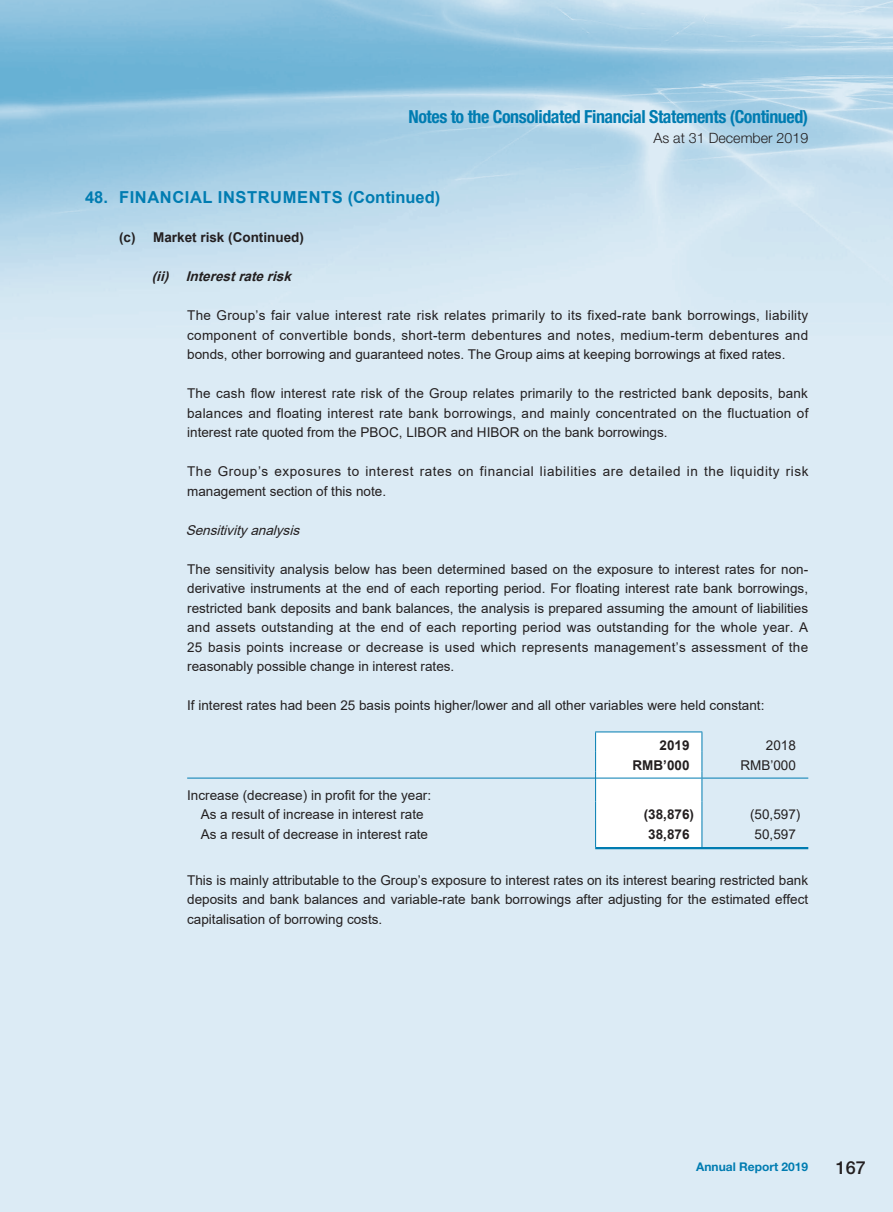
<style>
.page{position:relative;width:893px;height:1212px;background:#fff}
.page>*{position:absolute;margin:0;border:0;box-sizing:border-box;transform-origin:0 0}
.t1{font:700 condensed 18px "Helvetica Neue LT Std";letter-spacing:-.025em;color:#007cb1}
.t2{font:500 18px "Helvetica Neue LT Std";color:#231f20}
.t3{font:700 16.5px "Arial";letter-spacing:.035em;color:#007cb1}
.t4{font:300 14.25px "Helvetica Neue LT Std";color:#231f20}
.t5{font:13.5px/19.5px "Arial";color:#231f20;text-align:justify}
.t6{font:13.5px/19.5px "Arial";letter-spacing:.04em;color:#231f20}
.t7{font:700 13.5px "Arial";color:#231f20}
.t8{font:italic 700 13.5px "Arial";color:#231f20}
.t9{font:italic 13.5px "Arial";color:#231f20}
.t10{font:700 12px "Helvetica Neue LT Std";color:#007cb1}
</style>
<div class="page">
<div style="left:0;top:637px;width:892px;height:575px;background:#dcebf5"></div>
<img style="left:0;top:0;width:892px;height:637px">
<div style="left:595px;top:732px;width:107px;height:115px;background:#fff"></div>
<hr style="left:595px;top:847px;width:213px;height:2px;background:#007cb1">
<hr style="left:187px;top:778px;width:408px;height:1px;background:#007cb1">
<hr style="left:596px;top:778px;width:105px;height:1px;background:#007cb1">
<hr style="left:702px;top:778px;width:106px;height:1px;background:#007cb1">
<h1 class="t1" style="left:408px;top:110px;width:401px">Notes to the Consolidated Financial Statements (Continued)</h1>
<p class="t4" style="left:653px;top:130px;width:156px">As at 31 December 2019</p>
<p class="t3" style="left:85px;top:188px;width:357px">48. FINANCIAL INSTRUMENTS (Continued)</p>
<p class="t7" style="left:119px;top:230px;width:186px">(c) Market risk (Continued)</p>
<p class="t8" style="left:152px;top:269px;width:145px">(ii) Interestrate risk</p>
<p class="t5" style="left:187px;top:306px;width:622px">The Group’s fair value interest rate risk relates primarily to its fixed-rate bank borrowings, liability component of convertible bonds, short-term debentures and notes, medium-term debentures and bonds, other borrowing and guaranteed notes. The Group aims at keeping borrowings at fixed rates.</p>
<p class="t5" style="left:187px;top:384px;width:622px">The cash flow interest rate risk of the Group relates primarily to the restricted bank deposits, bank balances and floating interest rate bank borrowings, and mainly concentrated on the fluctuation of interest rate quoted from the PBOC, LIBOR and HIBOR on the bank borrowings.</p>
<p class="t6" style="left:187px;top:462px;width:622px">The Group’s exposures to interest rates on financial liabilities are detailed in the liquidity risk management section of this note.</p>
<p class="t9" style="left:186px;top:523px;width:119px">Sensitivityanalysis</p>
<p class="t5" style="left:187px;top:559px;width:622px">The sensitivity analysis below has been determined based on the exposure to interest rates for non&shy;derivative instruments at the end of each reporting period. For floating interest rate bank borrowings, restricted bank deposits and bank balances, the analysis is prepared assuming the amount of liabilities and assets outstanding at the end of each reporting period was outstanding for the whole year. A 25 basis points increase or decrease is used which represents management’s assessment of the reasonably possible change in interest rates.</p>
<p class="t5" style="left:187px;top:696px;width:578px">If interest rates had been 25 basis points higher/lower and all other variables were held constant:</p>
<p class="t7" style="left:659px;top:738px;width:32px">2019</p>
<p class="t5" style="left:765px;top:736px;width:32px">2018</p>
<p class="t7" style="left:632px;top:757px;width:59px">RMB’000</p>
<p class="t5" style="left:740px;top:755px;width:57px">RMB’000</p>
<p class="t5" style="left:187px;top:785px;width:245px;text-align:center">Increase (decrease) in profit for the year:<br>As a result of increase in interest rate</p>
<p class="t7" style="left:643px;top:807px;width:52px">(38,876)</p>
<p class="t5" style="left:750px;top:805px;width:52px">(50,597)</p>
<p class="t5" style="left:201px;top:824px;width:229px">As a result of decrease in interest rate</p>
<p class="t7" style="left:648px;top:827px;width:43px">38,876</p>
<p class="t5" style="left:754px;top:824px;width:43px">50,597</p>
<p class="t5" style="left:187px;top:870px;width:622px">This is mainly attributable to the Group’s exposure to interest rates on its interest bearing restricted bank deposits and bank balances and variable-rate bank borrowings after adjusting for the estimated effect capitalisation of borrowing costs.</p>
<p class="t10" style="left:696px;top:1163px;width:114px">Annual Report 2019</p>
<h1 class="t2" style="left:835px;top:1158px;width:32px">167</h1>
</div>
